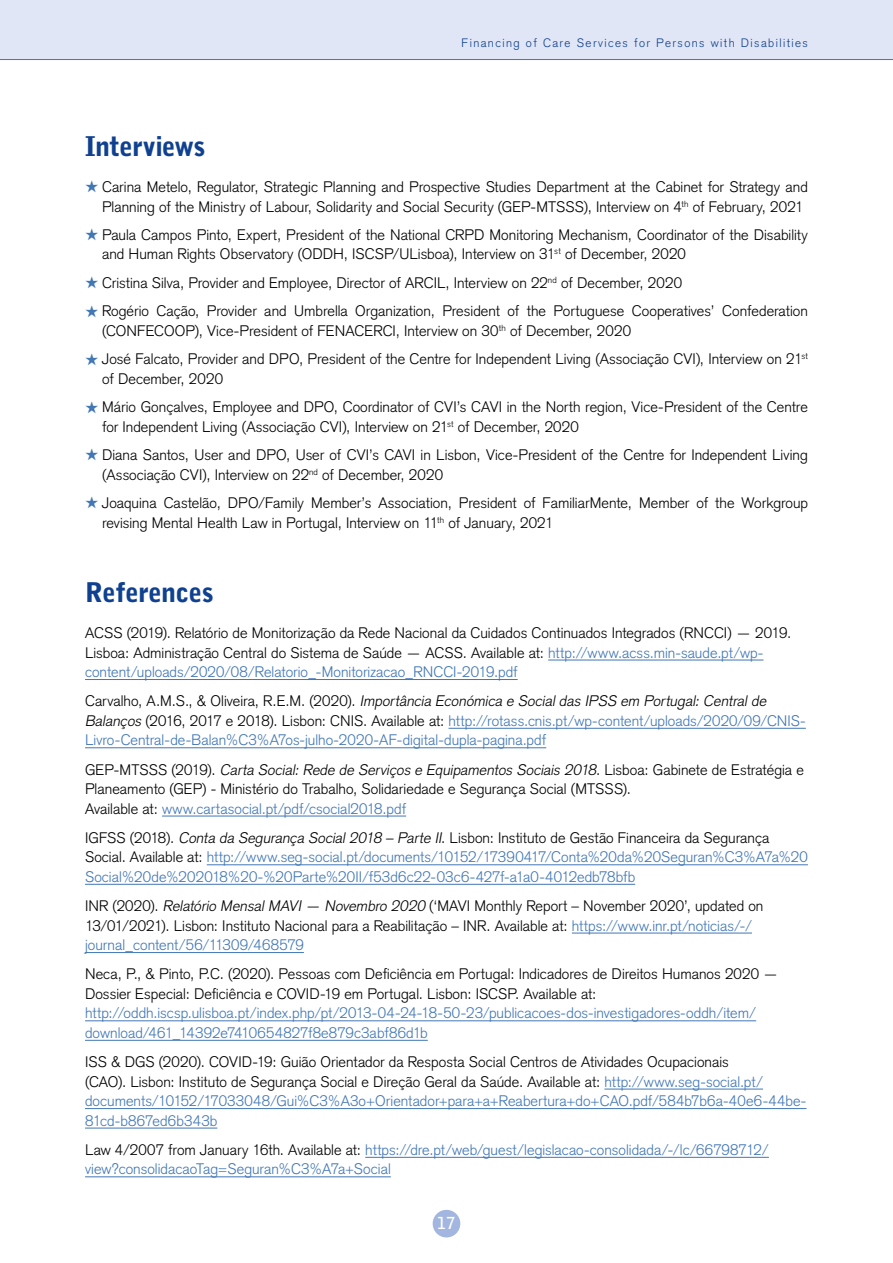
<style>
.page{position:relative;width:893px;height:1263px;background:#fff}
.page>*{position:absolute;margin:0;border:0;box-sizing:border-box;transform-origin:0 0}
.t1{font:900 27px "Bell Gothic";letter-spacing:-.02em;color:#0f4190}
.t2{font:700 16.5px "Bell Gothic";color:#fff}
.body_txt{font:300 15px/19.5px "Basic Commercial LT";letter-spacing:.005em;color:#000}
.body_txt-2{font:300 15px/19.5px "Basic Commercial LT";letter-spacing:.005em;color:#4277b5}
.t3{font:300 12px "Basic Commercial LT";letter-spacing:.12em;color:#0f4190}
.s1{color:#4277b5}
.s2{color:#000}
.s3{font-style:italic;color:#000}
.s4{font-style:italic}
</style>
<div class="page">
<div style="left:0;top:0;width:893px;height:60px;background:#e1e6f6"></div>
<div style="left:433px;top:1210px;width:27px;height:27px;background:#a3b6df;border-radius:50%"></div>
<hr style="left:0;top:59px;width:893px;height:1px;background:#4277b5">
<hr style="left:548px;top:660px;width:215px;height:1px;background:#4277b5">
<hr style="left:85px;top:679px;width:433px;height:1px;background:#4277b5">
<hr style="left:449px;top:728px;width:357px;height:1px;background:#4277b5">
<hr style="left:85px;top:747px;width:461px;height:1px;background:#4277b5">
<hr style="left:162px;top:816px;width:244px;height:1px;background:#4277b5">
<hr style="left:207px;top:864px;width:601px;height:1px;background:#4277b5">
<hr style="left:85px;top:884px;width:550px;height:1px;background:#4277b5">
<hr style="left:572px;top:933px;width:180px;height:1px;background:#4277b5">
<hr style="left:85px;top:952px;width:219px;height:1px;background:#4277b5">
<hr style="left:85px;top:1020px;width:671px;height:1px;background:#4277b5">
<hr style="left:85px;top:1040px;width:343px;height:1px;background:#4277b5">
<hr style="left:604px;top:1089px;width:159px;height:1px;background:#4277b5">
<hr style="left:85px;top:1108px;width:721px;height:1px;background:#4277b5">
<hr style="left:85px;top:1128px;width:132px;height:1px;background:#4277b5">
<hr style="left:365px;top:1157px;width:404px;height:1px;background:#4277b5">
<hr style="left:85px;top:1176px;width:306px;height:1px;background:#4277b5">
<p class="t3" style="left:462px;top:36px;width:348px">Financing of Care Services for Persons with Disabilities</p>
<h2 class="t1" style="left:85px;top:131px;width:122px">Interviews</h2>
<p class="body_txt" style="left:85px;top:177px;width:724px;text-align:right"><span class="s1">★</span> Carina Metelo, Regulator, Strategic Planning and Prospective Studies Department at the Cabinet for Strategy and<br>Planning of the Ministry of Labour, Solidarity and Social Security (GEP-MTSSS), Interview on 4<sup>th</sup> of February, 2021</p>
<p class="body_txt" style="left:102px;top:225px;width:707px;text-indent:-17px"><span class="s1">★</span> Paula Campos Pinto, Expert, President of the National CRPD Monitoring Mechanism, Coordinator of the Disability and Human Rights Observatory (ODDH, ISCSP/ULisboa), Interview on 31<sup>st</sup> of December, 2020</p>
<p class="body_txt" style="left:85px;top:273px;width:598px"><span class="s1">★</span> Cristina Silva, Provider and Employee, Director of ARCIL, Interview on 22<sup>nd</sup> of December, 2020</p>
<p class="body_txt" style="left:102px;top:301px;width:707px;text-indent:-17px"><span class="s1">★</span> Rogério Cação, Provider and Umbrella Organization, President of the Portuguese Cooperatives’ Confederation (CONFECOOP), Vice-President of FENACERCI, Interview on 30<sup>th</sup> of December, 2020</p>
<p class="body_txt" style="left:102px;top:349px;width:707px;text-indent:-17px"><span class="s1">★</span> José Falcato, Provider and DPO, President of the Centre for Independent Living (Associação CVI), Interview on 21<sup>st </sup>of December, 2020</p>
<p class="body_txt" style="left:102px;top:397px;width:707px;text-indent:-17px"><span class="s1">★</span> Mário Gonçalves, Employee and DPO, Coordinator of CVI’s CAVI in the North region, Vice-President of the Centre for Independent Living (Associação CVI), Interview on 21<sup>st</sup> of December, 2020</p>
<p class="body_txt" style="left:102px;top:445px;width:707px;text-indent:-17px"><span class="s1">★</span> Diana Santos, User and DPO, User of CVI’s CAVI in Lisbon, Vice-President of the Centre for Independent Living (Associação CVI), Interview on 22<sup>nd</sup> of December, 2020</p>
<p class="body_txt" style="left:102px;top:493px;width:707px;text-indent:-17px"><span class="s1">★</span> Joaquina Castelão, DPO/Family Member’s Association, President of FamiliarMente, Member of the Workgroup revising Mental Health Law in Portugal, Interview on 11<sup>th</sup> of January, 2021</p>
<h2 class="t1" style="left:85px;top:577px;width:130px">References</h2>
<p class="body_txt" style="left:85px;top:623px;width:708px">ACSS (2019). Relatório de Monitorização da Rede Nacional da Cuidados Continuados Integrados (RNCCI) — 2019.<br>Lisboa: Administração Central do Sistema de Saúde — ACSS. Available at: <span class="s1">http://www.acss.min-saude.pt/wp&shy;content/uploads/2020/08/Relatorio_-Monitorizacao_RNCCI-2019.pdf</span></p>
<p class="body_txt-2" style="left:85px;top:691px;width:722px"><span class="s2">C a rva l h o , A . M . S . , &amp; O l i ve i ra , R . E . M . (2 0 2 0) .</span> <span class="s3">Importância Económica e Social das IPSS em Portugal: Central de<br>Balanços</span> <span class="s2">(2016, 2017 e 2018). Lisbon: CNIS. Available at:</span> http://rotass.cnis.pt/wp-content/uploads/2020/09/CNIS-<br>Livro-Central-de-Balan%C3%A7os-julho-2020-AF-digital-dupla-pagina.pdf</p>
<p class="body_txt" style="left:85px;top:760px;width:720px">G E P - M TS S S (2 019) . <span class="s4">Carta Social: Rede de Serviços e Equipamentos Sociais 2018</span>. L i s b o a : G a b i n ete d e E s t raté g i a e<br>Planeamento (GEP) - Ministério do Trabalho, Solidariedade e Segurança Social (MTSSS).<br>Available at: <span class="s1">www.cartasocial.pt/pdf/csocial2018.pdf</span></p>
<p class="body_txt-2" style="left:85px;top:828px;width:724px"><span class="s2">IGFSS (2018).</span> <span class="s3">Conta da Segurança Social 2018 – Parte II</span><span class="s2">. Lisbon: Instituto de Gestão Financeira da Segurança<br>Social. Available at:</span> http://www.seg-social.pt/documents/10152/17390417/Conta%20da%20Seguran%C3%A7a%20<br>Social%20de%202018%20-%20Parte%20II/f53d6c22-03c6-427f-a1a0-4012edb78bfb</p>
<p class="body_txt" style="left:85px;top:896px;width:680px">INR (2020). <span class="s4">Relatório Mensal MAVI — Novembro 2020</span> (‘MAVI Monthly Report – November 2020’, updated on<br>13/01/2021). Lisbon: Instituto Nacional para a Reabilitação – INR. Available at: <span class="s1">https://www.inr.pt/noticias/-/ journal_content/56/11309/468579</span></p>
<p class="body_txt" style="left:85px;top:964px;width:695px">Neca, P., &amp; Pinto, P.C. (2020). Pessoas com Deficiência em Portugal: Indicadores de Direitos Humanos 2020 — Dossier Especial: Deficiência e COVID-19 em Portugal. Lisbon: ISCSP. Available at: <span class="s1">http://oddh.iscsp.ulisboa.pt/index.php/pt/2013-04-24-18-50-23/publicacoes-dos-investigadores-oddh/item/ download/461_14392e7410654827f8e879c3abf86d1b</span></p>
<p class="body_txt" style="left:85px;top:1052px;width:723px">ISS &amp; DGS (2020). COVID-19: Guião Orientador da Resposta Social Centros de Atividades Ocupacionais<br>(CAO). Lisbon: Instituto de Segurança Social e Direção Geral da Saúde. Available at: <span class="s1">http://www.seg-social.pt/ documents/10152/17033048/Gui%C3%A3o+Orientador+para+a+Reabertura+do+CAO.pdf/584b7b6a-40e6-44be-81cd-b867ed6b343b</span></p>
<p class="body_txt-2" style="left:85px;top:1140px;width:685px"><span class="s2">Law 4/2007 from January 16th. Available at:</span> https://dre.pt/web/guest/legislacao-consolidada/-/lc/66798712/ view?consolidacaoTag=Seguran%C3%A7a+Social</p>
<p class="t2" style="left:437px;top:1213px;width:20px">17</p>
</div>
